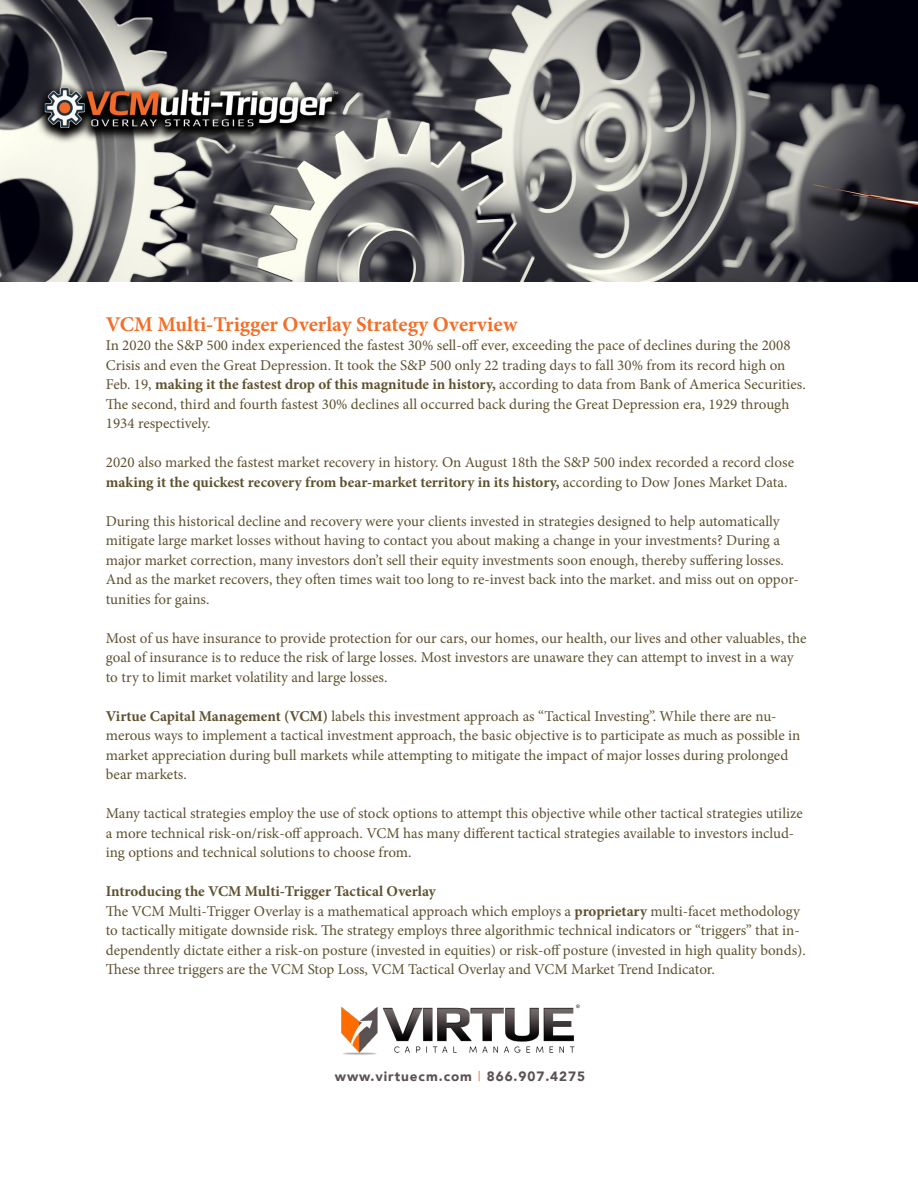
<style>
.page{position:relative;width:918px;height:1188px;background:#fff}
.page>*{position:absolute;margin:0;border:0;box-sizing:border-box;transform-origin:0 0}
.t1{font:700 21px "Minion Pro";color:#f36e27}
.t2{font:15px/19.5px "Minion Pro";color:#5e512e}
.t3{font:900 13.5px "Avenir";letter-spacing:.07em;color:#5b5353}
.s1{font-weight:700}
.s2{font-weight:400;color:#f36e27}
</style>
<div class="page">
<img style="left:341px;top:1004px;width:239px;height:51px">
<img style="left:0;top:0;width:918px;height:282px">
<h1 class="t1" style="left:106px;top:309px;width:413px">VCM Multi-Trigger Overlay Strategy Overview</h1>
<p class="t2" style="left:106px;top:336px;width:701px">In 2020 the S&amp;P 500 index experienced the fastest 30% sell-off ever, exceeding the pace of declines during the 2008<br>Crisis and even the Great Depression. It took the S&amp;P 500 only 22 trading days to fall 30% from its record high on Feb. 19, <span class="s1">making it the fastest drop of this magnitude in history,</span> according to data from Bank of America Securities.<br>The second, third and fourth fastest 30% declines all occurred back during the Great Depression era, 1929 through 1934 respectively.</p>
<p class="t2" style="left:106px;top:453px;width:690px">2020 also marked the fastest market recovery in history. On August 18th the S&amp;P 500 index recorded a record close <span class="s1">making it the quickest recovery from bear-market territory in its history,</span> according to Dow Jones Market Data.</p>
<p class="t2" style="left:106px;top:511px;width:695px">During this historical decline and recovery were your clients invested in strategies designed to help automatically mitigate large market losses without having to contact you about making a change in your investments? During a major market correction, many investors don’t sell their equity investments soon enough, thereby suffering losses.<br>And as the market recovers, they often times wait too long to re-invest back into the market. and miss out on oppor&shy;tunities for gains.</p>
<p class="t2" style="left:106px;top:628px;width:702px">Most of us have insurance to provide protection for our cars, our homes, our health, our lives and other valuables, the goal of insurance is to reduce the risk of large losses. Most investors are unaware they can attempt to invest in a way to try to limit market volatility and large losses.</p>
<p class="t2" style="left:106px;top:706px;width:696px"><span class="s1">Virtue Capital Management (VCM)</span> labels this investment approach as “Tactical Investing”. While there are nu&shy;merous ways to implement a tactical investment approach, the basic objective is to participate as much as possible in market appreciation during bull markets while attempting to mitigate the impact of major losses during prolonged bear markets.</p>
<p class="t2" style="left:106px;top:804px;width:699px">Many tactical strategies employ the use of stock options to attempt this objective while other tactical strategies utilize a more technical risk-on/risk-off approach. VCM has many different tactical strategies available to investors includ&shy;ing options and technical solutions to choose from.</p>
<p class="t2" style="left:106px;top:882px;width:701px"><span class="s1">Introducing the VCM Multi-Trigger Tactical Overlay<br></span>The VCM Multi-Trigger Overlay is a mathematical approach which employs a <span class="s1">proprietary</span> multi-facet methodology to tactically mitigate downside risk. The strategy employs three algorithmic technical indicators or “triggers” that in&shy;dependently dictate either a risk-on posture (invested in equities) or risk-off posture (invested in high quality bonds).<br>These three triggers are the VCM Stop Loss, VCM Tactical Overlay and VCM Market Trend Indicator.</p>
<p class="t3" style="left:335px;top:1064px;width:252px">www.virtuecm.com <span class="s2">|</span> 866.907.4275</p>
</div>
